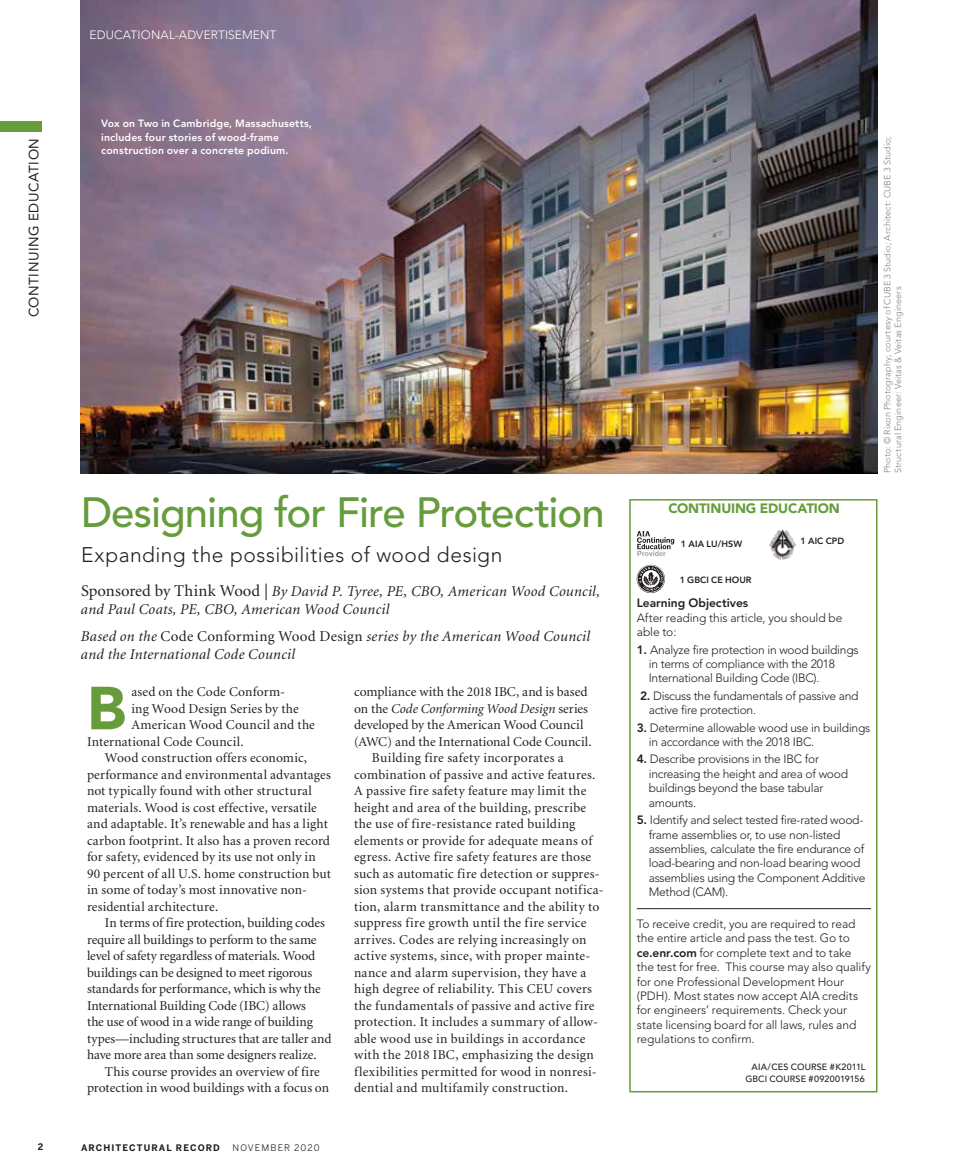
<style>
.page{position:relative;width:972px;height:1175px;background:#fff}
.page>*{position:absolute;margin:0;border:0;box-sizing:border-box;transform-origin:0 0}
.t1{font:900 60.15px "Avenir";color:#669c3c}
.t2{font:500 42px "Avenir";letter-spacing:-.025em;color:#669c3c}
.t3{font:300 21px "Avenir";letter-spacing:.02em;color:#231f20}
.t4{font:italic 15px/18px "Minion";letter-spacing:.02em;color:#231f20}
.t5{font:13.5px "Minion";letter-spacing:.01em;color:#231f20}
.t6{font:13.5px "Minion";letter-spacing:-.01em;color:#231f20}
.t7{font:13.5px "Minion";letter-spacing:.03em;color:#231f20}
.t8{font:italic 13.5px "Minion";color:#231f20}
.t9{font:13.5px "Avenir";letter-spacing:.04em;color:#231f20}
.t10{font:900 13.5px "Avenir";letter-spacing:-.01em;color:#669c3c}
.t11{font:300 12px/14.4px "Avenir";letter-spacing:-.02em;color:#231f20}
.t12{font:300 12px "Avenir";letter-spacing:.015em;color:#fff}
.t13{font:800 12px "Avenir";color:#231f20}
.t14{font:800 10.5px/13.5px "Avenir";letter-spacing:.015em;color:#fff}
.t15{font:300 9px/10.8px "Avenir";letter-spacing:.015em;color:#808285}
.t16{font:500 9px "Avenir";letter-spacing:.015em;color:#231f20}
.t17{font:800 9px "Avenir";letter-spacing:.005em;color:#231f20}
.t18{font:700 9px "Benton Sans";letter-spacing:.12em;color:#231f20}
.t19{font:9px "Benton Sans";letter-spacing:.12em;color:#231f20}
.s1{font-style:normal;font-size:16.5px}
.s2{font-style:normal}
.s3{font-weight:800}
</style>
<div class="page">
<div style="left:0;top:122px;width:42px;height:10px;background:#669c3c"></div>
<img style="left:81px;top:0;width:797px;height:473px">
<svg style="left:637px;top:531px;width:37px;height:25px"></svg>
<img style="left:769px;top:529px;width:27px;height:30px">
<svg style="left:637px;top:565px;width:28px;height:28px"></svg>
<hr style="left:637px;top:908px;width:234px;height:1px;background:#231f20">
<div style="left:629px;top:499px;width:249px;height:593px;border:2px solid #669c3c"></div>
<p class="t9" style="left:26px;top:317px;width:181px;rotate:-90deg">CONTINUING EDUCATION</p>
<p class="t12" style="left:90px;top:28px;width:188px">EDUCATIONAL-ADVERTISEMENT</p>
<p class="t14" style="left:101px;top:117px;width:212px">Vox on Two in Cambridge, Massachusetts, includes four stories of wood-frame construction over a concrete podium.</p>
<h2 class="t2" style="left:81px;top:488px;width:525px">Designing for Fire Protection</h2>
<h3 class="t3" style="left:81px;top:543px;width:423px">Expanding the possibilities of wood design</h3>
<p class="t4" style="left:81px;top:583px;width:521px"><span class="s1">Sponsored by Think Wood |</span> By David P. Tyree, PE, CBO, American Wood Council, and Paul Coats, PE, CBO, American Wood Council</p>
<p class="t4" style="left:81px;top:628px;width:511px">Based on the <span class="s2">Code Conforming Wood Design</span> series by the American Wood Council and the International Code Council</p>
<h1 class="t1" style="left:87px;top:672px;width:40px">B</h1>
<p class="t5" style="left:131px;top:685px;width:155px">ased on the Code Conform-</p>
<p class="t5" style="left:131px;top:702px;width:169px">ing Wood Design Series by the</p>
<p class="t5" style="left:131px;top:718px;width:185px">American Wood Council and the</p>
<p class="t5" style="left:87px;top:735px;width:158px">International Code Council.</p>
<p class="t5" style="left:105px;top:751px;width:204px">Wood construction offers economic,</p>
<p class="t5" style="left:87px;top:768px;width:245px">performance and environmental advantages</p>
<p class="t5" style="left:87px;top:784px;width:226px">not typically found with other structural</p>
<p class="t5" style="left:87px;top:801px;width:231px">materials. Wood is cost effective, versatile</p>
<p class="t5" style="left:87px;top:817px;width:242px">and adaptable. It’s renewable and has a light</p>
<p class="t5" style="left:87px;top:834px;width:245px">carbon footprint. It also has a proven record</p>
<p class="t5" style="left:87px;top:850px;width:230px">for safety, evidenced by its use not only in</p>
<p class="t5" style="left:87px;top:867px;width:245px">90 percent of all U.S. home construction but</p>
<p class="t5" style="left:87px;top:883px;width:222px">in some of today’s most innovative non-</p>
<p class="t5" style="left:87px;top:899px;width:133px">residential architecture.</p>
<p class="t6" style="left:105px;top:916px;width:221px">In terms of fire protection, building codes</p>
<p class="t5" style="left:87px;top:932px;width:231px">require all buildings to perform to the same</p>
<p class="t6" style="left:87px;top:949px;width:230px">level of safety regardless of materials. Wood</p>
<p class="t6" style="left:87px;top:965px;width:227px">buildings can be designed to meet rigorous</p>
<p class="t5" style="left:87px;top:982px;width:235px">standards for performance, which is why the</p>
<p class="t6" style="left:87px;top:998px;width:220px">International Building Code (IBC) allows</p>
<p class="t6" style="left:87px;top:1015px;width:227px">the use of wood in a wide range of building</p>
<p class="t5" style="left:87px;top:1031px;width:246px">types—including structures that are taller and</p>
<p class="t6" style="left:87px;top:1048px;width:231px">have more area than some designers realize.</p>
<p class="t5" style="left:105px;top:1064px;width:216px">This course provides an overview of fire</p>
<p class="t5" style="left:87px;top:1081px;width:244px">protection in wood buildings with a focus on</p>
<p class="t5" style="left:354px;top:685px;width:235px">compliance with the 2018 IBC, and is based</p>
<p class="t8" style="left:354px;top:702px;width:236px"><span class="s2">on the</span> Code Conforming Wood Design <span class="s2">series</span></p>
<p class="t5" style="left:354px;top:718px;width:231px">developed by the American Wood Council</p>
<p class="t5" style="left:354px;top:735px;width:239px">(AWC) and the International Code Council.</p>
<p class="t5" style="left:372px;top:751px;width:193px">Building fire safety incorporates a</p>
<p class="t5" style="left:354px;top:768px;width:243px">combination of passive and active features.</p>
<p class="t5" style="left:354px;top:784px;width:234px">A passive fire safety feature may limit the</p>
<p class="t5" style="left:354px;top:801px;width:234px">height and area of the building, prescribe</p>
<p class="t5" style="left:354px;top:817px;width:223px">the use of fire-resistance rated building</p>
<p class="t5" style="left:354px;top:834px;width:240px">elements or provide for adequate means of</p>
<p class="t5" style="left:354px;top:850px;width:239px">egress. Active fire safety features are those</p>
<p class="t5" style="left:354px;top:867px;width:247px">such as automatic fire detection or suppres-</p>
<p class="t5" style="left:354px;top:883px;width:251px">sion systems that provide occupant notifica-</p>
<p class="t7" style="left:354px;top:899px;width:247px">tion, alarm transmittance and the ability to</p>
<p class="t7" style="left:354px;top:916px;width:234px">suppress fire growth until the fire service</p>
<p class="t5" style="left:354px;top:932px;width:234px">arrives. Codes are relying increasingly on</p>
<p class="t5" style="left:354px;top:949px;width:238px">active systems, since, with proper mainte-</p>
<p class="t5" style="left:354px;top:965px;width:234px">nance and alarm supervision, they have a</p>
<p class="t5" style="left:354px;top:982px;width:240px">high degree of reliability. This CEU covers</p>
<p class="t5" style="left:354px;top:998px;width:242px">the fundamentals of passive and active fire</p>
<p class="t5" style="left:354px;top:1015px;width:245px">protection. It includes a summary of allow-</p>
<p class="t5" style="left:354px;top:1031px;width:233px">able wood use in buildings in accordance</p>
<p class="t5" style="left:354px;top:1048px;width:241px">with the 2018 IBC, emphasizing the design</p>
<p class="t5" style="left:354px;top:1064px;width:244px">flexibilities permitted for wood in nonresi-</p>
<p class="t5" style="left:354px;top:1081px;width:216px">dential and multifamily construction.</p>
<p class="t18" style="left:38px;top:1141px;width:7px">2</p>
<p class="t18" style="left:81px;top:1141px;width:140px">ARCHITECTURAL RECORD</p>
<p class="t19" style="left:233px;top:1141px;width:89px">NOVEMBER 2020</p>
<p class="t10" style="left:668px;top:500px;width:173px">CONTINUING EDUCATION</p>
<p class="t17" style="left:681px;top:538px;width:63px">1 AIA LU/HSW</p>
<p class="t17" style="left:801px;top:535px;width:45px">1 AIC CPD</p>
<p class="t17" style="left:680px;top:574px;width:73px">1 GBCI CE HOUR</p>
<p class="t13" style="left:637px;top:596px;width:113px">Learning Objectives</p>
<p class="t11" style="left:637px;top:610px;width:207px">After reading this article, you should be able to:</p>
<p class="t11" style="left:649px;top:642px;width:211px;text-indent:-12px"><span class="s3">1.</span> Analyze fire protection in wood buildings in terms of compliance with the 2018<br>International Building Code (IBC).</p>
<p class="t11" style="left:649px;top:688px;width:211px;text-indent:-9px"><span class="s3">2.</span> Discuss the fundamentals of passive and active fire protection.</p>
<p class="t11" style="left:649px;top:720px;width:223px;text-indent:-12px"><span class="s3">3.</span> Determine allowable wood use in buildings in accordance with the 2018 IBC.</p>
<p class="t11" style="left:649px;top:752px;width:201px;text-indent:-12px"><span class="s3">4.</span> Describe provisions in the IBC for increasing the height and area of wood buildings beyond the base tabular amounts.</p>
<p class="t11" style="left:649px;top:812px;width:218px;text-indent:-12px"><span class="s3">5.</span> Identify and select tested fire-rated wood&shy;frame assemblies or, to use non-listed assemblies, calculate the fire endurance of load-bearing and non-load bearing wood assemblies using the Component Additive Method (CAM).</p>
<p class="t11" style="left:637px;top:916px;width:236px">To receive credit, you are required to read the entire article and pass the test. Go to <span class="s3">ce.enr.com</span> for complete text and to take the test for free. This course may also qualify for one Professional Development Hour (PDH). Most states now accept AIA credits for engineers’ requirements. Check your state licensing board for all laws, rules and regulations to confirm.</p>
<p class="t16" style="left:745px;top:1073px;width:121px">GBCI COURSE #0920019156</p>
<p class="t16" style="left:752px;top:1061px;width:115px">AIA/CES COURSE #K2011L</p>
<p class="t15" style="left:882px;top:473px;width:338px;rotate:-90deg">Photo: © Rixon Photography; courtesy of CUBE 3 Studio; Architect: CUBE 3 Studio;<br>Structural Engineer: Veitas &amp; Veitas Engineers</p>
</div>
